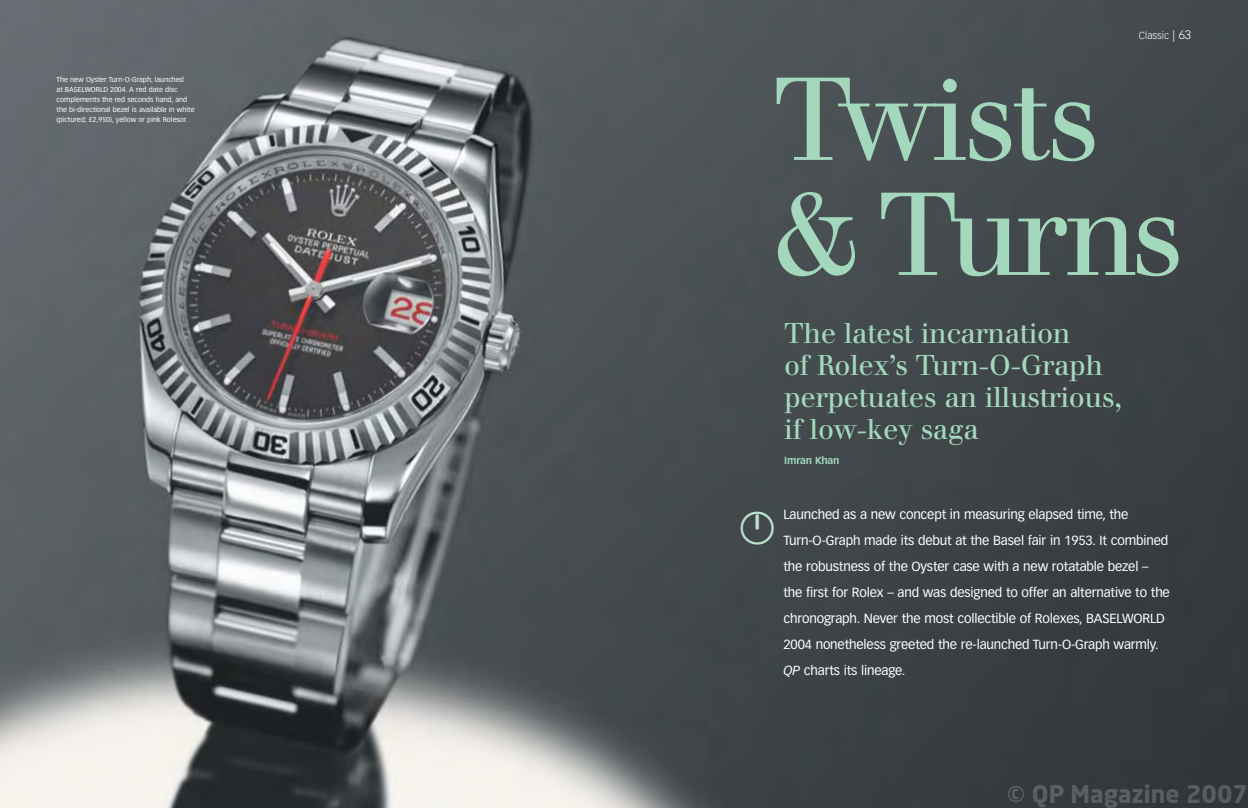
<style>
.page{position:relative;width:1248px;height:808px;background:#fff}
.page>*{position:absolute;margin:0;border:0;box-sizing:border-box;transform-origin:0 0}
.t1{font:115px/115px "Walbaum";letter-spacing:-.04em;color:#a4d8bc}
.t2{font:33px "QP";color:#bee3cf}
.t3{font:28px/32px "Walbaum";letter-spacing:-.015em;color:#a4d8bc}
.t4{font:700 24px "Neo Sans";color:rgb(255 255 255/.2)}
.t5{font:13px/26px "Vectora LH";letter-spacing:-.01em;color:#fff}
.t6{font:300 10px "Vectora LH";color:#fff}
.t7{font:700 10px "Vectora LH";letter-spacing:-.02em;color:#a4d8bc}
.t8{font:7px/10px "Vectora LH";color:#fff}
.s1{font-size:12px}
.s2{font-style:italic}
</style>
<div class="page">
<img style="left:0;top:0;width:1247px;height:808px">
<p class="t8" style="left:57px;top:75px;width:139px">The new Oyster Turn-O-Graph, launched<br>at BASELWORLD 2004. A red date disc complements the red seconds hand, and the bi-directional bezel is available in white (pictured; £2,950), yellow or pink Rolesor.</p>
<p class="t6" style="left:1138px;top:32px;width:54px">Classic <span class="s1">| 63</span></p>
<h1 class="t1" style="left:772px;top:74px;width:412px">Twists &amp; Turns</h1>
<h3 class="t3" style="left:784px;top:320px;width:339px">The latest incarnation<br>of Rolex’s Turn-O-Graph perpetuates an illustrious, if low-key saga</h3>
<p class="t7" style="left:784px;top:456px;width:57px">Imran Khan</p>
<h2 class="t2" style="left:741px;top:507px;width:29px">1</h2>
<p class="t5" style="left:783px;top:502px;width:388px">Launched as a new concept in measuring elapsed time, the Turn-O-Graph made its debut at the Basel fair in 1953. It combined the robustness of the Oyster case with a new rotatable bezel – the first for Rolex – and was designed to offer an alternative to the chronograph. Never the most collectible of Rolexes, BASELWORLD 2004 nonetheless greeted the re-launched Turn-O-Graph warmly.<br><span class="s2">QP</span> charts its lineage.</p>
<h3 class="t4" style="left:1007px;top:778px;width:242px">© QP Magazine 2007</h3>
</div>
